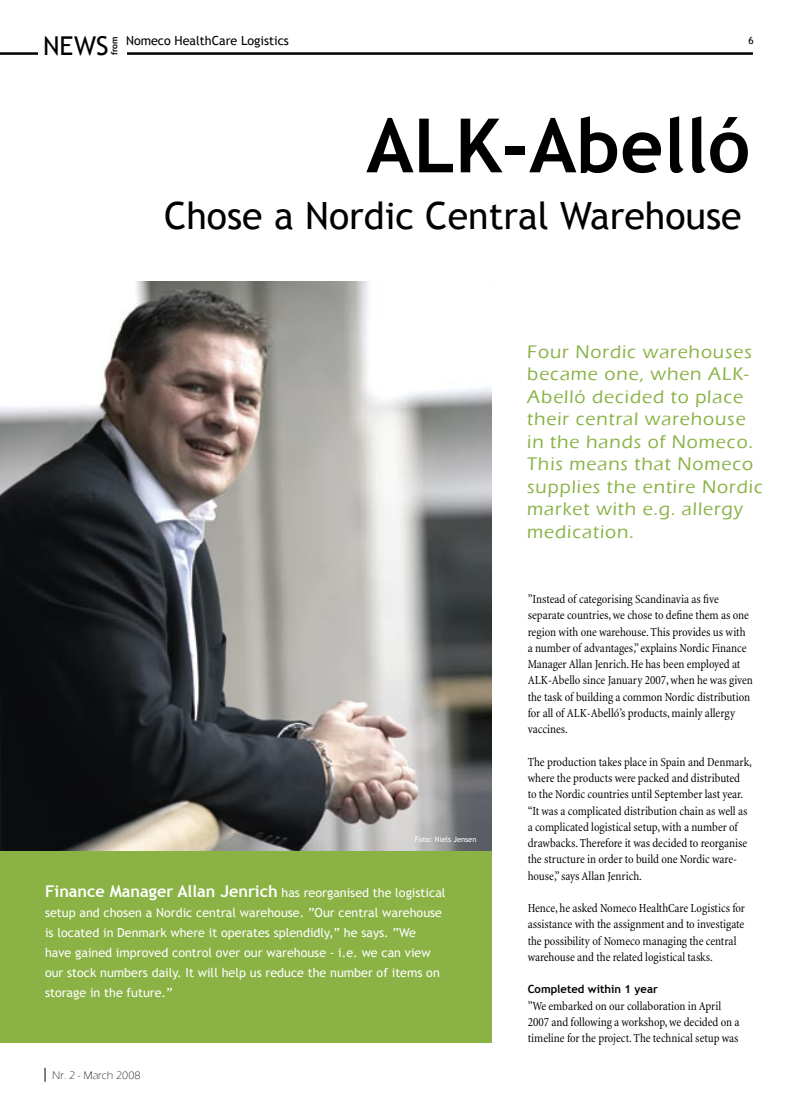
<style>
.page{position:relative;width:798px;height:1099px;background:#fff}
.page>*{position:absolute;margin:0;border:0;box-sizing:border-box;transform-origin:0 0}
.brød{font:700 75px "Trebuchet MS";color:#000}
.brød-2{font:37.5px "Trebuchet MS";color:#000}
.t1{font:25.88px "Trebuchet MS";color:#000}
.Billedtekst{font:500 18.75px/22.5px "Eras ITC";letter-spacing:.05em;color:#8ab245}
.brød-3{font:condensed 12.5px/16.2px "Minion";letter-spacing:-.005em;color:#000}
.Billedtekst-2{font:12.5px/20px "Trebuchet MS";color:#fff}
.t2{font:12.5px "Trebuchet MS";color:#000}
.mellemrubrik_trebuchet{font:700 11.25px "Trebuchet MS";color:#000}
.t3{font:300 11.25px "Eras ITC";color:#000}
.t4{font:10px "Trebuchet MS";color:#000}
.t5{font:700 8.75px "Trebuchet MS";color:#000}
.Billedtekst-3{font:7.5px "Trebuchet MS";color:#fff}
.s1{font-weight:700;font-size:16.25px}
</style>
<div class="page">
<hr style="left:0;top:52px;width:752px;height:3px;background:#000">
<div style="left:38px;top:48px;width:89px;height:9px;background:#fff"></div>
<svg style="left:45px;top:1067px;width:1px;height:14px"></svg>
<img style="left:0;top:282px;width:491px;height:568px">
<div style="left:0;top:850px;width:491px;height:192px;background:#8ab245"></div>
<h3 class="t1" style="left:43px;top:30px;width:67px">NEWS</h3>
<p class="t5" style="left:109px;top:55px;width:21px;rotate:-90deg">from</p>
<p class="t2" style="left:126px;top:34px;width:164px">Nomeco HealthCare Logistics</p>
<p class="t4" style="left:748px;top:34px;width:7px">6</p>
<p class="brød" style="left:366px;top:99px;width:385px">ALK-Abelló</p>
<p class="brød-2" style="left:164px;top:193px;width:579px">Chose a Nordic Central Warehouse</p>
<p class="Billedtekst" style="left:527px;top:340px;width:237px">Four Nordic warehouses became one, when ALK-<br>Abelló decided to place their central warehouse in the hands of Nomeco.<br>This means that Nomeco supplies the entire Nordic market with e.g. allergy medication.</p>
<p class="Billedtekst-3" style="left:415px;top:835px;width:63px">Foto: Niels Jensen</p>
<p class="Billedtekst-2" style="left:45px;top:882px;width:402px"><span class="s1">Finance Manager Allan Jenrich</span> has reorganised the logistical setup and chosen a Nordic central warehouse. ”Our central warehouse is located in Denmark where it operates splendidly,” he says. ”We have gained improved control over our warehouse - i.e. we can view our stock numbers daily. It will help us reduce the number of items on storage in the future.”</p>
<p class="t3" style="left:52px;top:1069px;width:90px">Nr. 2 - March 2008</p>
<p class="brød-3" style="left:527px;top:591px;width:226px">”Instead of categorising Scandinavia as five separate countries, we chose to define them as one region with one warehouse. This provides us with a number of advantages,” explains Nordic Finance Manager Allan Jenrich. He has been employed at ALK-Abello since January 2007, when he was given the task of building a common Nordic distribution for all of ALK-Abelló’s products, mainly allergy vaccines.</p>
<p class="brød-3" style="left:527px;top:754px;width:226px">The production takes place in Spain and Denmark, where the products were packed and distributed to the Nordic countries until September last year. “It was a complicated distribution chain as well as a complicated logistical setup, with a number of drawbacks. Therefore it was decided to reorganise the structure in order to build one Nordic ware&shy;house,” says Allan Jenrich.</p>
<p class="brød-3" style="left:527px;top:900px;width:219px">Hence, he asked Nomeco HealthCare Logistics for assistance with the assignment and to investigate the possibility of Nomeco managing the central warehouse and the related logistical tasks.</p>
<p class="mellemrubrik_trebuchet" style="left:527px;top:982px;width:132px">Completed within 1 year</p>
<p class="brød-3" style="left:527px;top:997px;width:213px">”We embarked on our collaboration in April<br>2007 and following a workshop, we decided on a timeline for the project. The technical setup was</p>
</div>
